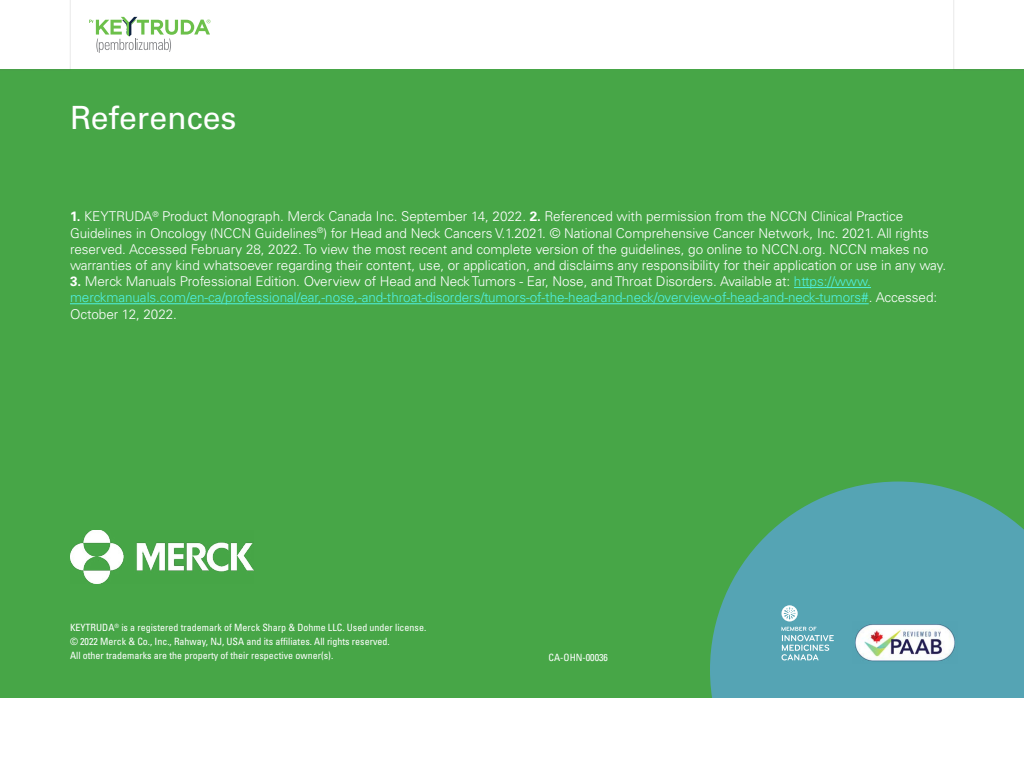
<style>
.page{position:relative;width:1024px;height:768px;background:#fff}
.page>*{position:absolute;margin:0;border:0;box-sizing:border-box;transform-origin:0 0}
.t1{font:32px "Univers LT Std";color:#fff}
.t2{font:300 13.5px/16.2px "Univers LT Std";letter-spacing:-.005em;color:#fff}
.t3{font:300 13.5px/16.2px "Univers LT Std";letter-spacing:-.005em;color:#4ff1e1}
.t4{font:condensed 10px/14px "Univers LT Std";color:#fff}
.s1{font-weight:700}
.s2{font-weight:700;color:#fff}
.s3{color:#fff}
</style>
<div class="page">
<svg style="left:89px;top:17px;width:121px;height:36px"></svg>
<div style="left:0;top:70px;width:1024px;height:628px;background:#47a647"></div>
<svg style="left:710px;top:482px;width:314px;height:216px;fill:#55a4b4"></svg>
<svg style="left:0;top:69px;width:70px;height:1px"></svg>
<svg style="left:954px;top:69px;width:70px;height:1px"></svg>
<img style="left:852px;top:621px;width:106px;height:42px">
<svg style="left:782px;top:605px;width:52px;height:55px;background:#76b5c2"></svg>
<hr style="left:794px;top:287px;width:77px;height:1px;background:#4ff1e1">
<hr style="left:70px;top:303px;width:799px;height:1px;background:#4ff1e1">
<img style="left:70px;top:530px;width:183px;height:53px">
<h1 class="t1" style="left:70px;top:99px;width:168px">References</h1>
<p class="t2" style="left:70px;top:209px;width:878px"><span class="s1">1.</span> KEYTRUDA<sup>®</sup> Product Monograph. Merck Canada Inc. September 14, 2022. <span class="s1">2.</span> Referenced with permission from the NCCN Clinical Practice Guidelines in Oncology (NCCN Guidelines<sup>®</sup>) for Head and Neck Cancers V.1.2021. © National Comprehensive Cancer Network, Inc. 2021. All rights reserved. Accessed February 28, 2022. To view the most recent and complete version of the guidelines, go online to NCCN.org. NCCN makes no warranties of any kind whatsoever regarding their content, use, or application, and disclaims any responsibility for their application or use in any way.</p>
<p class="t3" style="left:70px;top:273px;width:869px"><span class="s2">3.</span> <span class="s3">Merck Manuals Professional Edition. Overview of Head and Neck Tumors - Ear, Nose, and Throat Disorders. Available at:</span> https://www. merckmanuals.com/en-ca/professional/ear,-nose,-and-throat-disorders/tumors-of-the-head-and-neck/overview-of-head-and-neck-tumors#<span class="s3">. Accessed:<br>October 12, 2022.</span></p>
<p class="t4" style="left:70px;top:620px;width:358px">KEYTRUDA<sup>®</sup> is a registered trademark of Merck Sharp &amp; Dohme LLC. Used under license. © 2022 Merck &amp; Co., Inc., Rahway, NJ, USA and its affiliates. All rights reserved.<br>All other trademarks are the property of their respective owner(s).</p>
<p class="t4" style="left:549px;top:650px;width:61px">CA-OHN-00036</p>
</div>
